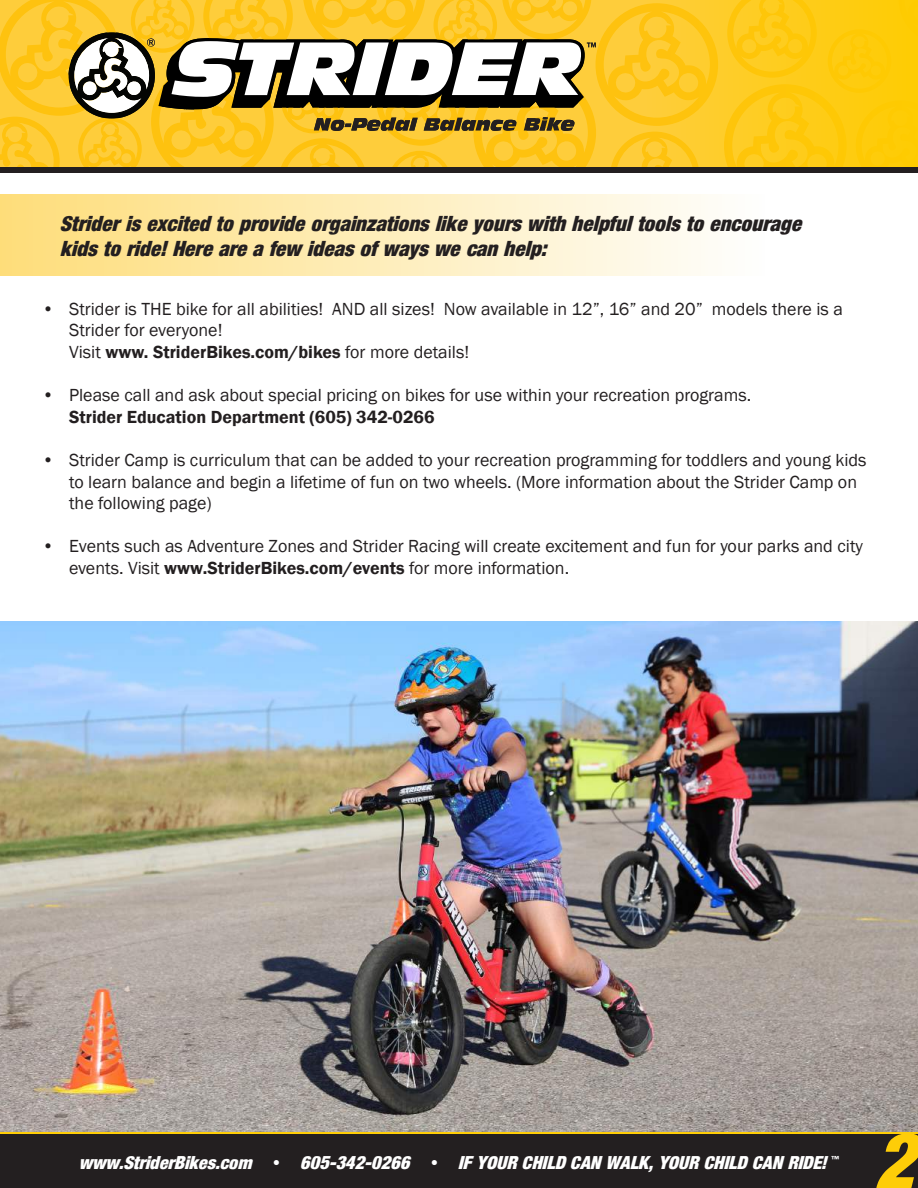
<style>
.page{position:relative;width:918px;height:1188px;background:#fff}
.page>*{position:absolute;margin:0;border:0;box-sizing:border-box;transform-origin:0 0}
.t1{font:74.85px "Harvest Ital";color:#fecd08}
.t2{font:21px/25.2px "Harvest Ital";color:#231f20}
.t3{font:18px/21.6px "Franklin Gothic";color:#231f20}
.t4{font:18px "Harvest Ital";color:#fff}
.t5{font:600 18px "Franklin Gothic";color:#231f20}
.s1{font-weight:600}
</style>
<div class="page">
<hr style="left:0;top:1131px;width:918px;height:3px;background:#fecd08">
<div style="left:0;top:1134px;width:918px;height:54px;background:#231f20"></div>
<svg style="left:718px;top:0;width:200px;height:167px;background:#feca12"></svg>
<svg style="left:0;top:0;width:718px;height:167px;background:#dbb646"></svg>
<div style="left:0;top:167px;width:918px;height:6px;background:#231f20"></div>
<div style="left:0;top:194px;width:918px;height:82px;background:linear-gradient(to right,#fede7d,#fff)"></div>
<img style="left:0;top:621px;width:918px;height:510px">
<p class="t2" style="left:60px;top:211px;width:743px">Strider is excited to provide orgainzations like yours with helpful tools to encourage kids to ride! Here are a few ideas of ways we can help:</p>
<p class="t3" style="left:69px;top:298px;width:775px;text-indent:-27px">• Strider is THE bike for all abilities! AND all sizes! Now available in 12”, 16” and 20” models there is a<br>Strider for everyone!<br>Visit <span class="s1">www. StriderBikes.com/bikes</span> for more details!</p>
<p class="t3" style="left:42px;top:385px;width:711px">• Please call and ask about special pricing on bikes for use within your recreation programs.</p>
<p class="t5" style="left:69px;top:406px;width:367px">Strider Education Department (605) 342-0266</p>
<p class="t3" style="left:69px;top:450px;width:799px;text-indent:-27px">• Strider Camp is curriculum that can be added to your recreation programming for toddlers and young kids to learn balance and begin a lifetime of fun on two wheels. (More information about the Strider Camp on the following page)</p>
<p class="t3" style="left:69px;top:536px;width:795px;text-indent:-27px">• Events such as Adventure Zones and Strider Racing will create excitement and fun for your parks and city events. Visit <span class="s1">www.StriderBikes.com/events</span> for more information.</p>
<p class="t4" style="left:79px;top:1153px;width:762px">www.StriderBikes.com • 605-342-0266 • IF YOUR CHILD CAN WALK, YOUR CHILD CAN RIDE! <sup>™</sup></p>
<h1 class="t1" style="left:874px;top:1119px;width:41px">2</h1>
</div>
